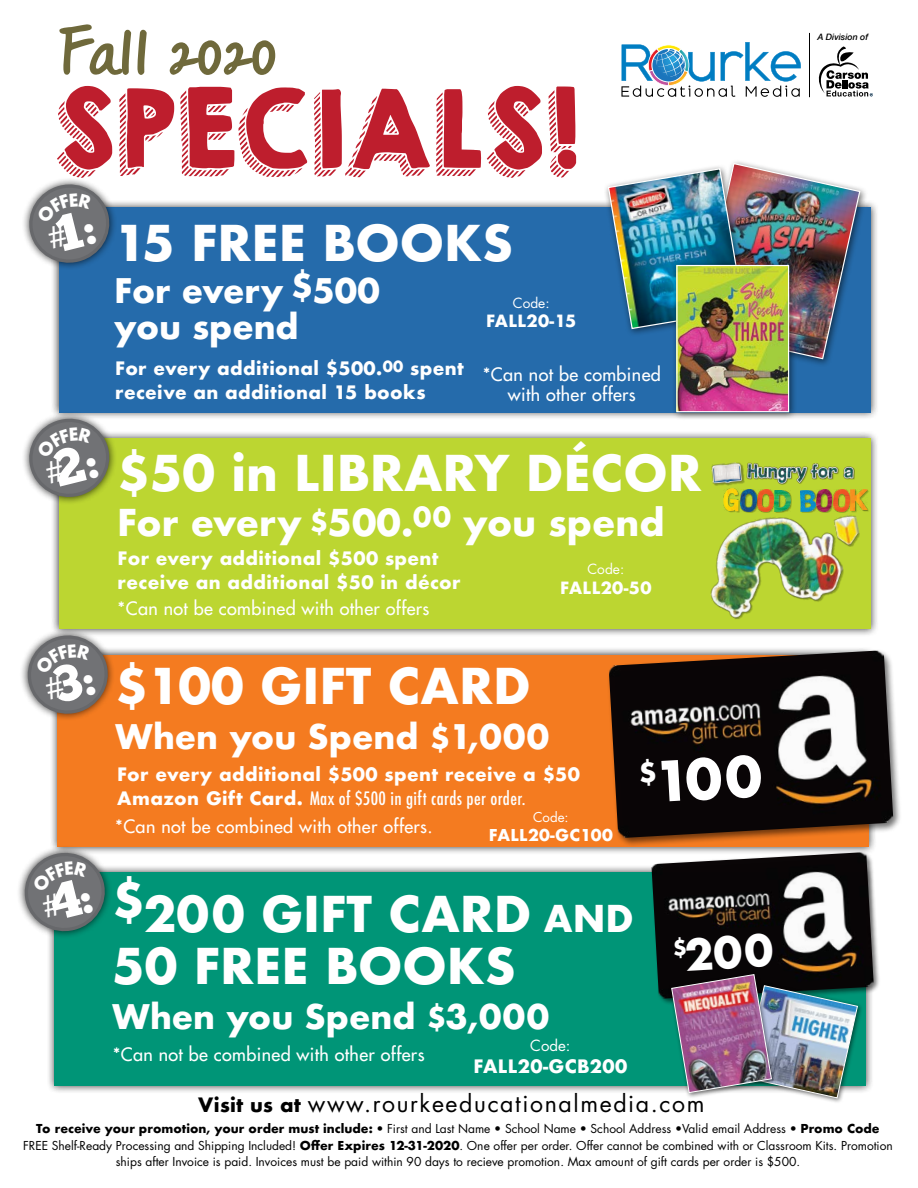
<style>
.page{position:relative;width:918px;height:1188px;background:#fff}
.page>*{position:absolute;margin:0;border:0;box-sizing:border-box;transform-origin:0 0}
.t1{font:97.5px "KGHAPPY";color:#be1e2d;scale:.95 1}
.t2{font:700 69px "DJB Messy Amanda Goes";color:#6f693b;scale:1.1 1}
.t3{font:700 54px "Futura";color:#fff}
.t4{font:700 48px/52.5px "Futura";color:#fff}
.t5{font:700 42.15px "Futura";color:#fff}
.t6{font:700 36px "Futura";color:#fff}
.t7{font:700 33px "Futura";color:#fff}
.t8{font:23.1px "Futura";letter-spacing:.07em;color:#000}
.t9{font:700 18px/24px "Futura";letter-spacing:.02em;color:#fff}
.t10{font:18px/19.5px "Futura";letter-spacing:.02em;color:#fff;text-align:center}
.t11{font:700 16.5px "Futura";letter-spacing:.02em;color:#fff}
.t12{font:700 15.9px "Futura";letter-spacing:.02em;color:#fff}
.t13{font:15px "Futura";color:#fff}
.t14{font:13.65px "Futura";color:#fff}
.t15{font:13.2px "Futura";color:#fff}
.t16{font:12px/16.5px "Futura";color:#000;text-align:center}
.t17{font:italic 500 8.85px "Helvetica Neue";color:#000}
.s1{font-size:27px}
.s2{font-size:30px}
.s3{font-weight:500;font-stretch:condensed}
.s4{font-size:36px}
.s5{font-size:28.5px}
.s6{font-weight:700;font-size:19.2px}
.s7{font-weight:700}
</style>
<div class="page">
<svg style="left:621px;top:42px;width:180px;height:55px"></svg>
<hr style="left:809px;top:33px;width:1px;height:64px;background:#000">
<svg style="left:818px;top:46px;width:55px;height:51px"></svg>
<div style="left:50px;top:199px;width:829px;height:222px;background:#000;opacity:.75"></div>
<div style="left:59px;top:207px;width:811px;height:205px;background:#256bab"></div>
<div style="left:21px;top:176px;width:96px;height:95px;background:#000;opacity:.75"></div>
<div style="left:692px;top:158px;width:176px;height:209px;background:#000;opacity:.55"></div>
<div style="left:604px;top:164px;width:148px;height:173px;background:#000;opacity:.55"></div>
<img style="left:607px;top:162px;width:254px;height:198px">
<div style="left:672px;top:260px;width:125px;height:161px;background:#000;opacity:.55"></div>
<img style="left:678px;top:267px;width:109px;height:143px">
<div style="left:676px;top:265px;width:113px;height:147px;border:1px solid #fff"></div>
<div style="left:50px;top:430px;width:829px;height:207px;background:#000;opacity:.75"></div>
<div style="left:59px;top:438px;width:811px;height:191px;background:#bcd631"></div>
<div style="left:21px;top:411px;width:96px;height:94px;background:#000;opacity:.75"></div>
<div style="left:49px;top:647px;width:828px;height:208px;background:#000;opacity:.75"></div>
<div style="left:57px;top:655px;width:812px;height:192px;background:#f47b20"></div>
<div style="left:20px;top:627px;width:96px;height:95px;background:#000;opacity:.75"></div>
<div style="left:607px;top:648px;width:295px;height:199px;background:#000;opacity:.55"></div>
<img style="left:609px;top:650px;width:284px;height:188px">
<div style="left:46px;top:864px;width:828px;height:230px;background:#000;opacity:.75"></div>
<div style="left:54px;top:872px;width:812px;height:214px;background:#009577"></div>
<div style="left:17px;top:845px;width:96px;height:94px;background:#000;opacity:.75"></div>
<div style="left:650px;top:851px;width:230px;height:154px;background:#000;opacity:.55"></div>
<img style="left:651px;top:852px;width:223px;height:147px">
<img style="left:768px;top:511px;width:76px;height:91px">
<img style="left:710px;top:518px;width:72px;height:101px">
<div style="left:747px;top:463px;width:108px;height:22px;background:#000;opacity:.25"></div>
<img style="left:747px;top:462px;width:107px;height:22px">
<div style="left:801px;top:490px;width:17px;height:23px;background:#000;opacity:.25"></div>
<img style="left:800px;top:489px;width:29px;height:22px">
<div style="left:724px;top:489px;width:16px;height:24px;background:#000;opacity:.25"></div>
<img style="left:723px;top:488px;width:16px;height:23px">
<div style="left:758px;top:490px;width:17px;height:23px;background:#000;opacity:.25"></div>
<img style="left:758px;top:489px;width:15px;height:22px">
<div style="left:775px;top:491px;width:17px;height:22px;background:#000;opacity:.25"></div>
<img style="left:775px;top:490px;width:15px;height:21px">
<div style="left:741px;top:490px;width:17px;height:23px;background:#000;opacity:.25"></div>
<img style="left:741px;top:489px;width:15px;height:22px">
<div style="left:817px;top:490px;width:17px;height:23px;background:#000;opacity:.25"></div>
<div style="left:851px;top:490px;width:18px;height:23px;background:#000;opacity:.25"></div>
<img style="left:837px;top:489px;width:30px;height:22px">
<img style="left:833px;top:514px;width:27px;height:34px">
<div style="left:713px;top:464px;width:32px;height:22px;background:#000;opacity:.25"></div>
<img style="left:711px;top:462px;width:33px;height:24px">
<div style="left:741px;top:982px;width:122px;height:122px;background:#000;opacity:.55"></div>
<div style="left:668px;top:971px;width:110px;height:127px;background:#000;opacity:.55"></div>
<img style="left:671px;top:974px;width:187px;height:125px">
<div style="left:834px;top:490px;width:17px;height:23px;background:#000;opacity:.25"></div>
<svg style="left:27px;top:182px;width:85px;height:83px;background:#80868d"></svg>
<svg style="left:27px;top:416px;width:85px;height:83px;background:#8b8e83"></svg>
<svg style="left:25px;top:633px;width:85px;height:83px;background:#908782"></svg>
<svg style="left:22px;top:851px;width:85px;height:83px;background:#7b8888"></svg>
<p class="t2" style="left:60px;top:13px;width:199px">Fall 2020</p>
<p class="t1" style="left:54px;top:54px;width:555px">SPECIALS!</p>
<p class="t4" style="left:114px;top:217px;width:400px">15 FREE BOOKS</p>
<p class="t7" style="left:114px;top:266px;width:267px">For every $500</p>
<p class="t7" style="left:114px;top:303px;width:186px">you spend</p>
<p class="t9" style="left:115px;top:356px;width:350px">For every additional $500.<sup>00</sup> spent receive an additional 15 books</p>
<p class="t14" style="left:513px;top:293px;width:38px">Code:</p>
<p class="t11" style="left:486px;top:309px;width:92px">FALL20-15</p>
<p class="t10" style="left:483px;top:365px;width:180px">*Can not be combined with other offers</p>
<p class="t4" style="left:117px;top:447px;width:586px">$50 in LIBRARY DÉCOR</p>
<p class="t6" style="left:117px;top:497px;width:549px">For every <span class="s1">$</span>500.<sup>00</sup> you spend</p>
<p class="t9" style="left:118px;top:547px;width:344px">For every additional $500 spent receive an additional $50 in décor</p>
<p class="t10" style="left:118px;top:599px;width:313px">*Can not be combined with other offers</p>
<p class="t14" style="left:587px;top:560px;width:38px">Code:</p>
<p class="t11" style="left:560px;top:576px;width:93px">FALL20-50</p>
<p class="t4" style="left:115px;top:660px;width:417px">$100 GIFT CARD</p>
<p class="t7" style="left:115px;top:713px;width:436px">When you Spend <span class="s2">$</span>1,000</p>
<p class="t9" style="left:117px;top:762px;width:464px">For every additional $500 spent receive a $50<br>Amazon Gift Card. <span class="s3">Max of $500 in gift cards per order.</span></p>
<p class="t3" style="left:637px;top:743px;width:125px;rotate:-3deg"><sup>$</sup>10 0</p>
<p class="t10" style="left:115px;top:817px;width:319px">*Can not be combined with other offers.</p>
<p class="t15" style="left:533px;top:808px;width:37px">Code:</p>
<p class="t12" style="left:489px;top:823px;width:126px">FALL20-GC100</p>
<p class="t4" style="left:112px;top:888px;width:523px">$200 GIFT CARD <span class="s4">AND<br></span>50 FREE BOOKS</p>
<p class="t7" style="left:112px;top:993px;width:438px">When you Spend <span class="s5">$</span>3,000</p>
<p class="t13" style="left:530px;top:1036px;width:42px">Code:</p>
<p class="t9" style="left:473px;top:1054px;width:155px">FALL20-GCB200</p>
<p class="t10" style="left:113px;top:1045px;width:313px">*Can not be combined with other offers</p>
<p class="t5" style="left:671px;top:925px;width:102px;rotate:-3deg"><sup>$</sup>200</p>
<p class="t8" style="left:198px;top:1088px;width:508px"><span class="s6">Visit us at</span> www.rourkeeducationalmedia.com</p>
<p class="t17" style="left:817px;top:30px;width:52px">A Division of</p>
<p class="t16" style="left:36px;top:1120px;width:845px"><span class="s7">To receive your promotion, your order must include:</span> • First and Last Name • School Name • School Address •Valid email Address • <span class="s7">Promo Code</span></p>
<p class="t16" style="left:23px;top:1137px;width:871px">FREE Shelf-Ready Processing and Shipping Included! <span class="s7">Offer Expires 12-31-2020</span>. One offer per order. Offer cannot be combined with or Classroom Kits. Promotion ships after Invoice is paid. Invoices must be paid within 90 days to recieve promotion. Max amount of gift cards per order is $500.</p>
</div>
